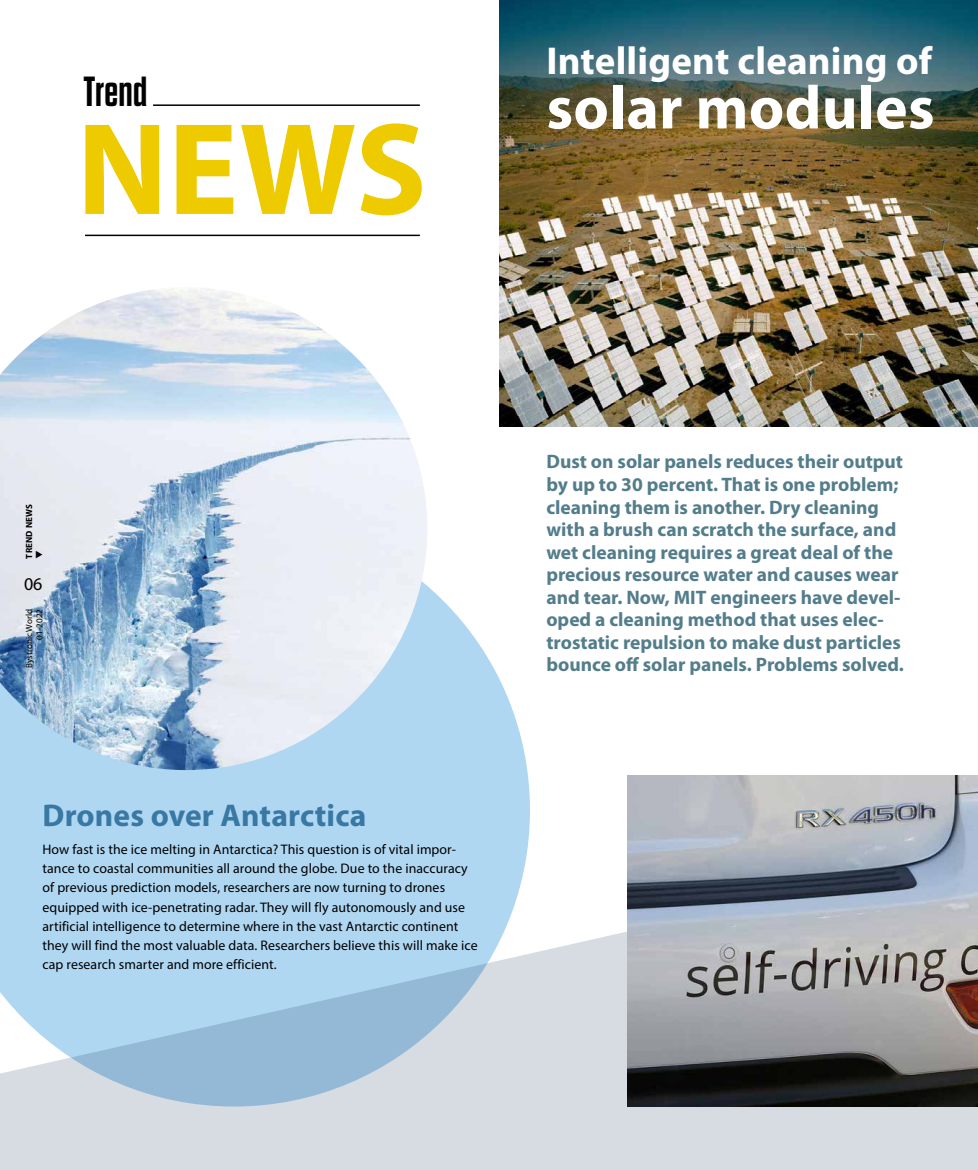
<style>
.page{position:relative;width:978px;height:1170px;background:#fff}
.page>*{position:absolute;margin:0;border:0;box-sizing:border-box;transform-origin:0 0}
.t1{font:700 132px "Myriad Pro";color:#edcb00}
.t2{font:700 61.5px "Myriad Pro";letter-spacing:.005em;color:#fff}
.t3{font:700 42px "Dharma Gothic E";letter-spacing:.01em;color:#000}
.t4{font:700 39px "Myriad Pro";letter-spacing:.005em;color:#fff}
.t5{font:700 31.5px "Myriad Pro";letter-spacing:.005em;color:#3878a2}
.t6{font:700 19.5px/22.5px "Myriad Pro";color:#537d8b}
.t7{font:18px "Myriad Pro";color:#000}
.t8{font:13.8px/19.2px "Myriad Pro";letter-spacing:.005em;color:#000}
.t9{font:9px/10.5px "Myriad Pro";color:#000;text-align:right}
.t10{font:700 9px "Myriad Pro";letter-spacing:.02em;color:#000}
</style>
<div class="page">
<div style="left:0;top:931px;width:978px;height:238px;background:#d6dce2"></div>
<svg style="left:0;top:586px;width:530px;height:520px;background:#b5d5ed"></svg>
<img style="left:627px;top:775px;width:351px;height:331px">
<img style="left:0;top:288px;width:427px;height:482px">
<img style="left:500px;top:0;width:478px;height:426px">
<hr style="left:153px;top:104px;width:267px;height:2px;background:#000">
<hr style="left:85px;top:234px;width:335px;height:2px;background:#000">
<svg style="left:36px;top:550px;width:7px;height:8px"></svg>
<h3 class="t3" style="left:84px;top:70px;width:65px">Trend</h3>
<h1 class="t1" style="left:77px;top:83px;width:351px">NEWS</h1>
<h3 class="t4" style="left:546px;top:36px;width:387px">Intelligent cleaning of</h3>
<h2 class="t2" style="left:546px;top:68px;width:390px">solar modules</h2>
<p class="t10" style="left:23px;top:558px;width:56px;rotate:-90deg">TREND NEWS</p>
<h3 class="t7" style="left:24px;top:573px;width:20px">06</h3>
<p class="t9" style="left:24px;top:667px;width:60px;rotate:-90deg">Bystronic World<br>01-2022</p>
<h3 class="t5" style="left:43px;top:795px;width:325px">Drones over Antarctica</h3>
<p class="t8" style="left:43px;top:839px;width:437px">How fast is the ice melting in Antarctica? This question is of vital impor&shy;tance to coastal communities all around the globe. Due to the inaccuracy of previous prediction models, researchers are now turning to drones equipped with ice-penetrating radar. They will fly autonomously and use artificial intelligence to determine where in the vast Antarctic continent they will find the most valuable data. Researchers believe this will make ice cap research smarter and more efficient.</p>
<p class="t6" style="left:546px;top:450px;width:359px">Dust on solar panels reduces their output by up to 30 percent. That is one problem; cleaning them is another. Dry cleaning with a brush can scratch the surface, and wet cleaning requires a great deal of the precious resource water and causes wear and tear. Now, MIT engineers have devel&shy;oped a cleaning method that uses elec&shy;trostatic repulsion to make dust particles bounce off solar panels. Problems solved.</p>
</div>
